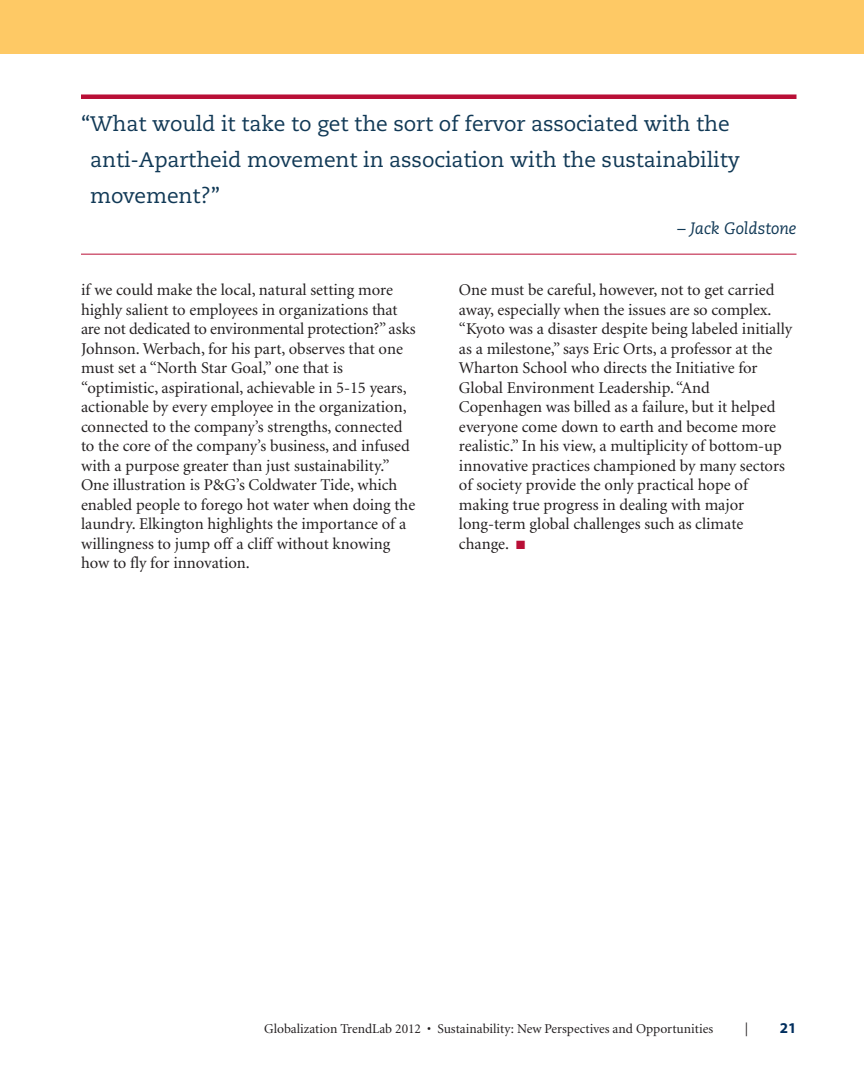
<style>
.page{position:relative;width:864px;height:1080px;background:#fff}
.page>*{position:absolute;margin:0;border:0;box-sizing:border-box;transform-origin:0 0}
.t1{font:21px/36px "Caecilia";letter-spacing:-.005em;color:#113956}
.t2{font:300 18px "Frutiger";color:#231f20;scale:.69 1}
.t3{font:16.5px/19.5px "Minion";color:#231f20}
.t4{font:italic 16.5px "Caecilia";color:#113956}
.t5{font:700 15px "Myriad";color:#002e5e}
.t6{font:13.5px "Minion";color:#231f20}
.s1{color:#b90f36}
</style>
<div class="page">
<div style="left:0;top:0;width:864px;height:54px;background:#fec965"></div>
<div style="left:81px;top:94px;width:715px;height:5px;background:#b90f36"></div>
<hr style="left:81px;top:254px;width:715px;height:1px;background:#b90f36">
<p class="t1" style="left:90px;top:108px;width:651px;text-indent:-9px">“What would it take to get the sort of fervor associated with the anti-Apartheid movement in association with the sustainability movement?”</p>
<p class="t4" style="left:678px;top:221px;width:120px">– Jack Goldstone</p>
<p class="t3" style="left:81px;top:281px;width:336px">if we could make the local, natural setting more highly salient to employees in organizations that are not dedicated to environmental protection?” asks Johnson. Werbach, for his part, observes that one must set a “North Star Goal,” one that is “optimistic, aspirational, achievable in 5-15 years, actionable by every employee in the organization, connected to the company’s strengths, connected to the core of the company’s business, and infused with a purpose greater than just sustainability.” One illustration is P&amp;G’s Coldwater Tide, which enabled people to forego hot water when doing the laundry. Elkington highlights the importance of a willingness to jump off a cliff without knowing how to fly for innovation.</p>
<p class="t3" style="left:459px;top:282px;width:335px">One must be careful, however, not to get carried away, especially when the issues are so complex. “Kyoto was a disaster despite being labeled initially as a milestone,” says Eric Orts, a professor at the Wharton School who directs the Initiative for Global Environment Leadership. “And Copenhagen was billed as a failure, but it helped everyone come down to earth and become more realistic.” In his view, a multiplicity of bottom-up innovative practices championed by many sectors of society provide the only practical hope of making true progress in dealing with major long-term global challenges such as climate change. <span class="s1">■</span></p>
<p class="t6" style="left:264px;top:1023px;width:450px">Globalization TrendLab 2012 • Sustainability: New Perspectives and Opportunities</p>
<p class="t2" style="left:745px;top:1022px;width:5px">|</p>
<p class="t5" style="left:780px;top:1022px;width:18px">21</p>
</div>
